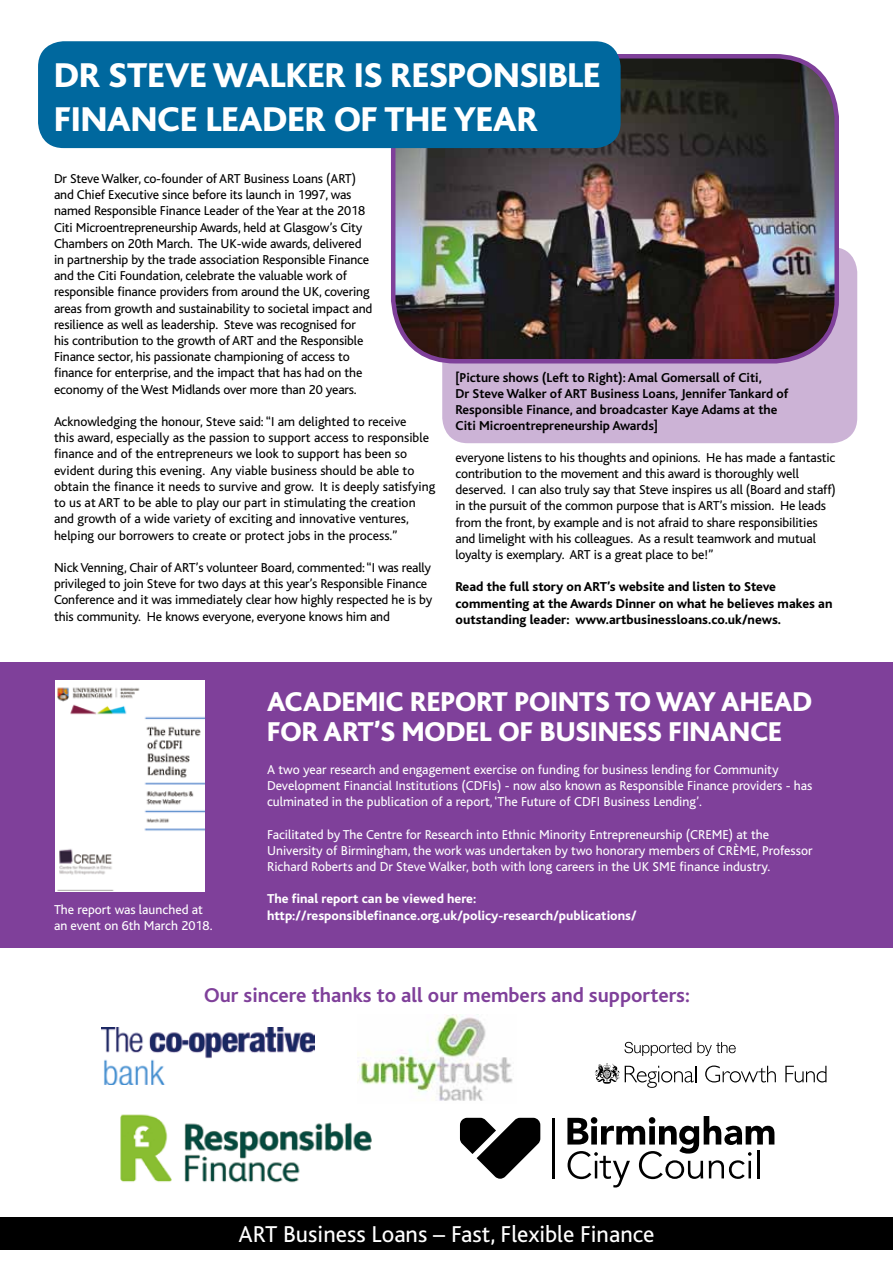
<style>
.page{position:relative;width:893px;height:1263px;background:#fff}
.page>*{position:absolute;margin:0;border:0;box-sizing:border-box;transform-origin:0 0}
.t1{font:800 36px/43.2px "Bliss";color:#fff}
.t2{font:800 28.5px/30px "Bliss";color:#fff}
.t3{font:24px "Bliss";color:#fff}
.t4{font:700 21px "Bliss";color:#7f409a}
.t5{font:13.5px/16.2px "Bliss";letter-spacing:-.01em;color:#000}
.t6{font:13.5px/16.2px "Bliss";color:#fff}
.t7{font:700 13.5px/16.2px "Bliss";color:#000}
.t8{font:800 13.5px/16.2px "Bliss";color:#000}
.t9{font:800 13.5px/16.2px "Bliss";color:#fff}
</style>
<div class="page">
<div style="left:442px;top:247px;width:415px;height:196px;background:#ccb3d6;border-radius:26px"></div>
<div style="left:0;top:662px;width:893px;height:286px;background:#7f409a"></div>
<img style="left:358px;top:1014px;width:155px;height:87px">
<img style="left:101px;top:1027px;width:213px;height:57px">
<svg style="left:705px;top:1065px;width:71px;height:17px"></svg>
<svg style="left:785px;top:1066px;width:41px;height:16px"></svg>
<svg style="left:624px;top:1042px;width:67px;height:14px"></svg>
<svg style="left:697px;top:1042px;width:39px;height:14px"></svg>
<svg style="left:595px;top:1063px;width:101px;height:25px"></svg>
<div style="left:0;top:1217px;width:893px;height:33px;background:#000"></div>
<svg style="left:567px;top:1116px;width:207px;height:71px"></svg>
<hr style="left:757px;top:1150px;width:3px;height:28px;background:#000">
<hr style="left:552px;top:1118px;width:3px;height:60px;background:#000">
<svg style="left:460px;top:1118px;width:80px;height:61px"></svg>
<img style="left:120px;top:1114px;width:252px;height:69px">
<img style="left:396px;top:56px;width:441px;height:305px">
<div style="left:391px;top:54px;width:448px;height:309px;border:4px solid #7f409a;border-radius:62px"></div>
<img style="left:55px;top:680px;width:150px;height:211px">
<div style="left:38px;top:41px;width:583px;height:107px;background:#00689e;border-radius:26px"></div>
<h1 class="t1" style="left:54px;top:55px;width:548px">DR STEVE WALKER IS RESPONSIBLE<br>FINANCE LEADER OF THE YEAR</h1>
<p class="t5" style="left:54px;top:171px;width:320px">Dr Steve Walker, co-founder of ART Business Loans (ART) and Chief Executive since before its launch in 1997, was named Responsible Finance Leader of the Year at the 2018<br>Citi Microentrepreneurship Awards, held at Glasgow’s City Chambers on 20th March. The UK-wide awards, delivered in partnership by the trade association Responsible Finance and the Citi Foundation, celebrate the valuable work of responsible finance providers from around the UK, covering areas from growth and sustainability to societal impact and resilience as well as leadership. Steve was recognised for his contribution to the growth of ART and the Responsible Finance sector, his passionate championing of access to finance for enterprise, and the impact that has had on the economy of the West Midlands over more than 20 years.</p>
<p class="t5" style="left:54px;top:414px;width:383px">Acknowledging the honour, Steve said: “I am delighted to receive<br>this award, especially as the passion to support access to responsible finance and of the entrepreneurs we look to support has been so evident during this evening. Any viable business should be able to obtain the finance it needs to survive and grow. It is deeply satisfying to us at ART to be able to play our part in stimulating the creation and growth of a wide variety of exciting and innovative ventures, helping our borrowers to create or protect jobs in the process.”</p>
<p class="t5" style="left:54px;top:560px;width:380px">Nick Venning, Chair of ART’s volunteer Board, commented: “I was really privileged to join Steve for two days at this year’s Responsible Finance Conference and it was immediately clear how highly respected he is by this community. He knows everyone, everyone knows him and</p>
<p class="t7" style="left:455px;top:369px;width:335px">[Picture shows (Left to Right): Amal Gomersall of Citi,<br>Dr Steve Walker of ART Business Loans, Jennifer Tankard of Responsible Finance, and broadcaster Kaye Adams at the Citi Microentrepreneurship Awards]</p>
<p class="t5" style="left:455px;top:450px;width:382px">everyone listens to his thoughts and opinions. He has made a fantastic contribution to the movement and this award is thoroughly well deserved. I can also truly say that Steve inspires us all (Board and staff) in the pursuit of the common purpose that is ART’s mission. He leads from the front, by example and is not afraid to share responsibilities and limelight with his colleagues. As a result teamwork and mutual loyalty is exemplary. ART is a great place to be!”</p>
<p class="t8" style="left:455px;top:579px;width:379px">Read the full story on ART’s website and listen to Steve commenting at the Awards Dinner on what he believes makes an outstanding leader: www.artbusinessloans.co.uk/news.</p>
<p class="t6" style="left:54px;top:902px;width:160px">The report was launched at an event on 6th March 2018.</p>
<h2 class="t2" style="left:267px;top:688px;width:547px">ACADEMIC REPORT POINTS TO WAY AHEAD<br>FOR ART’S MODEL OF BUSINESS FINANCE</h2>
<p class="t6" style="left:267px;top:761px;width:547px">A two year research and engagement exercise on funding for business lending for Community<br>Development Financial Institutions (CDFIs) - now also known as Responsible Finance providers - has culminated in the publication of a report, ‘The Future of CDFI Business Lending’.</p>
<p class="t6" style="left:267px;top:826px;width:547px">Facilitated by The Centre for Research into Ethnic Minority Entrepreneurship (CREME) at the<br>University of Birmingham, the work was undertaken by two honorary members of CRÈME, Professor<br>Richard Roberts and Dr Steve Walker, both with long careers in the UK SME finance industry.</p>
<p class="t9" style="left:267px;top:891px;width:371px">The final report can be viewed here: http://responsiblefinance.org.uk/policy-research/publications/</p>
<h3 class="t4" style="left:204px;top:984px;width:487px">Our sincere thanks to all our members and supporters:</h3>
<h3 class="t3" style="left:239px;top:1221px;width:417px">ART Business Loans – Fast, Flexible Finance</h3>
</div>
